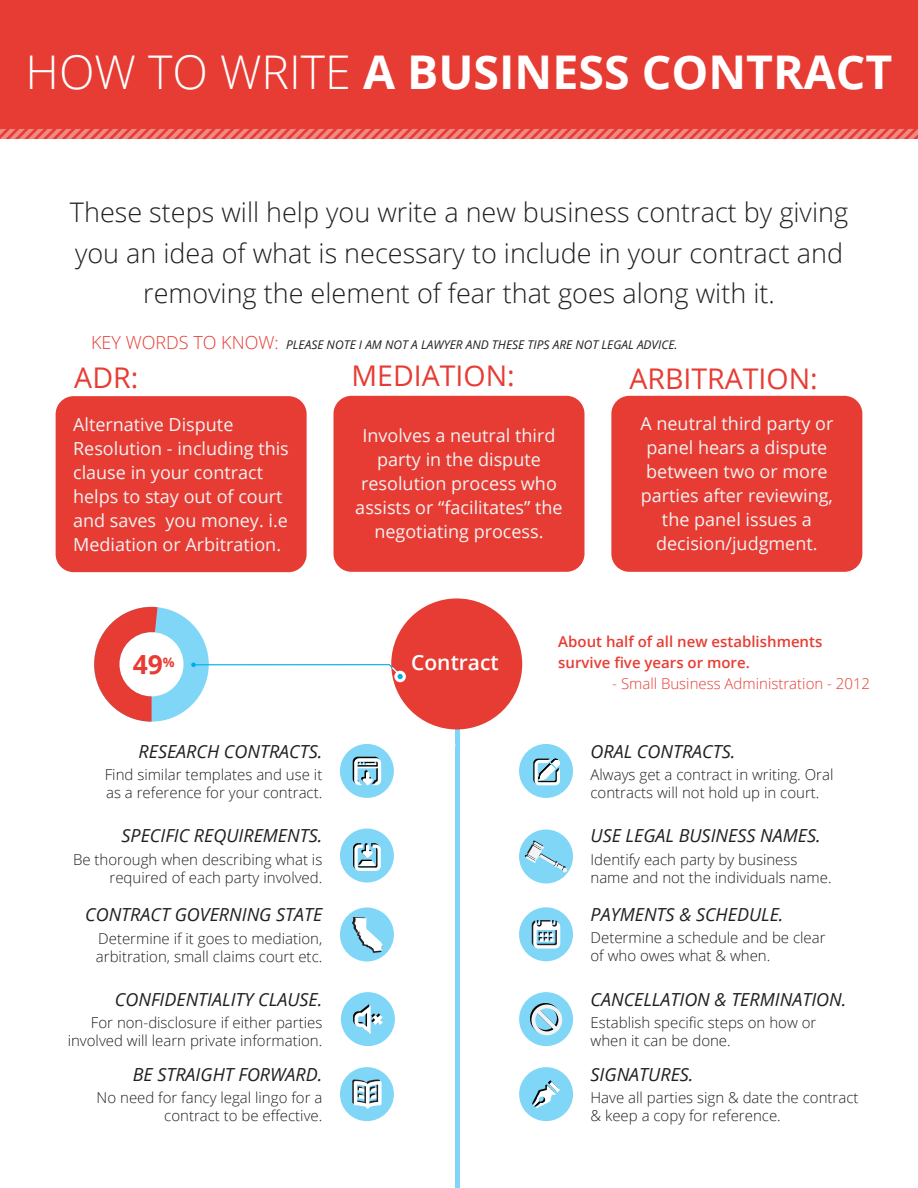
<style>
.page{position:relative;width:918px;height:1188px;background:#fff}
.page>*{position:absolute;margin:0;border:0;box-sizing:border-box;transform-origin:0 0}
.t1{font:700 46.5px "Open Sans";color:#fff}
.t2{font:28.5px "Open Sans";color:#e73c33}
.t3{font:300 27px/40.5px "Open Sans";color:#231f20;text-align:center}
.t4{font:700 26.4px "Open Sans";color:#e73c33}
.t5{font:600 21px "Open Sans";color:#fff}
.t6{font:18px/24px "Open Sans";color:#f2f3f4;text-align:center}
.t7{font:italic 18px "Open Sans";color:#231f20}
.t8{font:300 18px "Open Sans";color:#e73c33}
.t9{font:300 15px/18px "Open Sans";color:#231f20}
.t10{font:600 15px/21px "Open Sans";color:#e73c33}
.t11{font:300 15px "Open Sans";color:#e73c33}
.t12{font:italic 12px "Open Sans";color:#231f20}
.s1{font-weight:300}
</style>
<div class="page">
<svg style="left:519px;top:907px;width:54px;height:54px"></svg>
<svg style="left:532px;top:920px;width:28px;height:29px"></svg>
<div style="left:340px;top:1067px;width:54px;height:54px;background:#80d6f7;border-radius:50%"></div>
<svg style="left:352px;top:1080px;width:30px;height:29px"></svg>
<div style="left:0;top:0;width:918px;height:139px;background:#e73c33"></div>
<svg style="left:0;top:129px;width:918px;height:10px"></svg>
<hr style="left:455px;top:646px;width:4px;height:542px;background:#80d6f7">
<div style="left:391px;top:598px;width:131px;height:131px;background:#e73c33;border-radius:50%"></div>
<div style="left:394px;top:671px;width:12px;height:11px;background:#fff;border-radius:50%"></div>
<svg style="left:94px;top:607px;width:309px;height:115px"></svg>
<div style="left:519px;top:744px;width:54px;height:54px;background:#80d6f7;border-radius:50%"></div>
<svg style="left:340px;top:744px;width:54px;height:54px;fill:#80d6f7"></svg>
<svg style="left:353px;top:757px;width:28px;height:28px"></svg>
<svg style="left:533px;top:758px;width:27px;height:27px"></svg>
<div style="left:340px;top:829px;width:54px;height:54px;background:#80d6f7;border-radius:50%"></div>
<svg style="left:353px;top:843px;width:28px;height:28px"></svg>
<div style="left:341px;top:992px;width:54px;height:54px;background:#80d6f7;border-radius:50%"></div>
<svg style="left:353px;top:1004px;width:30px;height:30px"></svg>
<svg style="left:340px;top:907px;width:54px;height:55px"></svg>
<svg style="left:352px;top:917px;width:31px;height:36px"></svg>
<div style="left:519px;top:992px;width:54px;height:54px;background:#80d6f7;border-radius:50%"></div>
<svg style="left:530px;top:1003px;width:32px;height:32px"></svg>
<div style="left:519px;top:1067px;width:54px;height:54px;background:#80d6f7;border-radius:50%"></div>
<svg style="left:532px;top:1080px;width:28px;height:28px"></svg>
<svg style="left:519px;top:830px;width:54px;height:54px"></svg>
<svg style="left:525px;top:840px;width:42px;height:33px"></svg>
<div style="left:333px;top:396px;width:252px;height:176px;background:#e73c33;border-radius:18px"></div>
<div style="left:56px;top:396px;width:251px;height:176px;background:#e73c33;border-radius:18px"></div>
<div style="left:611px;top:396px;width:251px;height:176px;background:#e73c33;border-radius:18px"></div>
<h1 class="t1" style="left:26px;top:39px;width:868px"><span class="s1">HOW TO WRITE</span> A BUSINESS CONTRACT</h1>
<h3 class="t3" style="left:70px;top:191px;width:780px">These steps will help you write a new business contract by giving you an idea of what is necessary to include in your contract and removing the element of fear that goes along with it.</h3>
<p class="t8" style="left:91px;top:330px;width:189px">KEY WORDS TO KNOW:</p>
<h2 class="t2" style="left:351px;top:356px;width:165px">MEDIATION:</h2>
<p class="t12" style="left:286px;top:336px;width:393px">PLEASE NOTE I AM NOT A LAWYER AND THESE TIPS ARE NOT LEGAL ADVICE.</p>
<h2 class="t2" style="left:74px;top:358px;width:66px">ADR:</h2>
<p class="t6" style="left:73px;top:412px;width:217px;text-align:left">Alternative Dispute<br>Resolution - including this clause in your contract helps to stay out of court and saves you money. i.e<br>Mediation or Arbitration.</p>
<h2 class="t2" style="left:629px;top:359px;width:190px">ARBITRATION:</h2>
<p class="t6" style="left:640px;top:411px;width:194px">A neutral third party or panel hears a dispute between two or more parties after reviewing, the panel issues a decision/judgment.</p>
<p class="t6" style="left:355px;top:423px;width:209px">Involves a neutral third party in the dispute resolution process who assists or “facilitates” the negotiating process.</p>
<h3 class="t4" style="left:133px;top:646px;width:43px">49<sup>%</sup></h3>
<p class="t7" style="left:139px;top:739px;width:185px">RESEARCH CONTRACTS.</p>
<p class="t9" style="left:105px;top:765px;width:219px">Find similar templates and use it as a reference for your contract.</p>
<p class="t7" style="left:121px;top:823px;width:202px">SPECIFIC REQUIREMENTS.</p>
<p class="t9" style="left:73px;top:850px;width:251px;text-align:right">Be thorough when describing what is required of each party involved.</p>
<p class="t7" style="left:85px;top:902px;width:239px">CONTRACT GOVERNING STATE</p>
<p class="t9" style="left:96px;top:929px;width:228px">Determine if it goes to mediation, arbitration, small claims court etc.</p>
<p class="t7" style="left:115px;top:987px;width:209px">CONFIDENTIALITY CLAUSE.</p>
<p class="t9" style="left:68px;top:1013px;width:256px;text-align:right">For non-disclosure if either parties involved will learn private information.</p>
<p class="t7" style="left:133px;top:1062px;width:191px">BE STRAIGHT FORWARD.</p>
<p class="t9" style="left:97px;top:1089px;width:227px;text-align:right">No need for fancy legal lingo for a contract to be effective.</p>
<h3 class="t5" style="left:411px;top:648px;width:89px">Contract</h3>
<p class="t10" style="left:558px;top:631px;width:266px">About half of all new establishments survive five years or more.</p>
<p class="t11" style="left:612px;top:673px;width:259px">- Small Business Administration - 2012</p>
<p class="t7" style="left:591px;top:739px;width:146px">ORAL CONTRACTS.</p>
<p class="t9" style="left:591px;top:765px;width:244px">Always get a contract in writing. Oral contracts will not hold up in court.</p>
<p class="t7" style="left:591px;top:823px;width:232px">USE LEGAL BUSINESS NAMES.</p>
<p class="t9" style="left:591px;top:850px;width:243px">Identify each party by business name and not the individuals name.</p>
<p class="t7" style="left:591px;top:902px;width:194px">PAYMENTS &amp; SCHEDULE.</p>
<p class="t9" style="left:591px;top:929px;width:237px">Determine a schedule and be clear of who owes what &amp; when.</p>
<p class="t7" style="left:591px;top:987px;width:257px">CANCELLATION &amp; TERMINATION.</p>
<p class="t9" style="left:591px;top:1013px;width:227px">Establish specific steps on how or when it can be done.</p>
<p class="t7" style="left:591px;top:1062px;width:104px">SIGNATURES.</p>
<p class="t9" style="left:591px;top:1088px;width:269px">Have all parties sign &amp; date the contract &amp; keep a copy for reference.</p>
</div>
